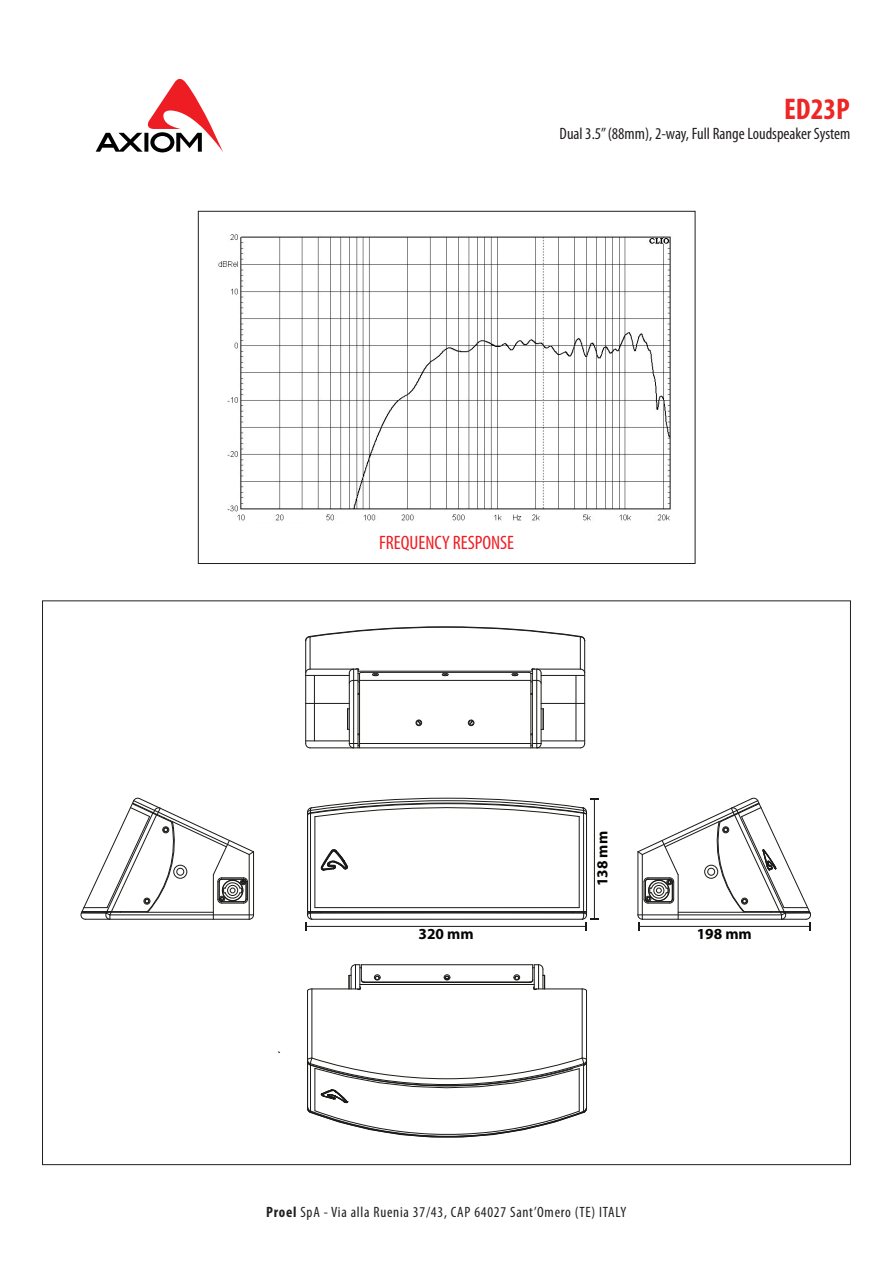
<style>
.page{position:relative;width:893px;height:1263px;background:#fff}
.page>*{position:absolute;margin:0;border:0;box-sizing:border-box;transform-origin:0 0}
.t1{font:700 condensed 30px "Myriad Pro";color:#ed2626}
.t2{font:condensed 19.5px "Myriad Pro";color:#ee1d23}
.t3{font:condensed 16.5px "Myriad Pro";color:#231f20}
.t4{font:700 15.45px "Myriad Pro";color:#040503}
.t5{font:condensed 15px "Myriad Pro";letter-spacing:.05em;color:#231f20}
.s1{font-weight:700}
</style>
<div class="page">
<svg style="left:96px;top:79px;width:127px;height:73px"></svg>
<hr style="left:307px;top:815px;width:1px;height:96px;background:#1a1a18">
<hr style="left:310px;top:813px;width:1px;height:98px;background:#1a1a18">
<hr style="left:315px;top:817px;width:1px;height:90px;background:#1a1a18">
<hr style="left:579px;top:816px;width:1px;height:91px;background:#1a1a18">
<hr style="left:583px;top:813px;width:1px;height:98px;background:#1a1a18">
<hr style="left:586px;top:815px;width:1px;height:96px;background:#1a1a18">
<svg style="left:321px;top:849px;width:27px;height:22px"></svg>
<hr style="left:307px;top:991px;width:1px;height:117px;background:#1a1a18">
<hr style="left:312px;top:989px;width:1px;height:69px;background:#1a1a18">
<hr style="left:534px;top:989px;width:48px;height:1px;background:#1a1a18">
<hr style="left:312px;top:989px;width:48px;height:1px;background:#1a1a18">
<hr style="left:360px;top:984px;width:174px;height:1px;background:#1a1a18">
<hr style="left:364px;top:982px;width:166px;height:1px;background:#1a1a18">
<hr style="left:361px;top:964px;width:172px;height:1px;background:#1a1a18">
<hr style="left:582px;top:989px;width:1px;height:69px;background:#1a1a18">
<hr style="left:586px;top:991px;width:1px;height:70px;background:#1a1a18">
<svg style="left:374px;top:974px;width:6px;height:6px"></svg>
<svg style="left:514px;top:974px;width:6px;height:6px"></svg>
<svg style="left:444px;top:974px;width:6px;height:6px"></svg>
<svg style="left:307px;top:1058px;width:280px;height:80px"></svg>
<svg style="left:349px;top:964px;width:16px;height:26px"></svg>
<svg style="left:530px;top:964px;width:15px;height:26px"></svg>
<hr style="left:85px;top:919px;width:164px;height:1px;background:#1a1a18">
<svg style="left:80px;top:797px;width:174px;height:122px"></svg>
<hr style="left:305px;top:641px;width:1px;height:102px;background:#1a1a18">
<hr style="left:310px;top:637px;width:1px;height:32px;background:#1a1a18">
<hr style="left:314px;top:675px;width:1px;height:66px;background:#1a1a18">
<hr style="left:349px;top:673px;width:1px;height:70px;background:#1a1a18">
<hr style="left:353px;top:669px;width:1px;height:79px;background:#1a1a18">
<hr style="left:358px;top:669px;width:1px;height:79px;background:#1a1a18">
<hr style="left:359px;top:673px;width:1px;height:75px;background:#1a1a18">
<hr style="left:310px;top:748px;width:270px;height:1px;background:#1a1a18">
<hr style="left:360px;top:743px;width:171px;height:1px;background:#1a1a18">
<hr style="left:306px;top:741px;width:43px;height:1px;background:#1a1a18">
<hr style="left:541px;top:741px;width:44px;height:1px;background:#1a1a18">
<hr style="left:306px;top:703px;width:43px;height:1px;background:#1a1a18">
<hr style="left:541px;top:703px;width:44px;height:1px;background:#1a1a18">
<hr style="left:360px;top:680px;width:171px;height:1px;background:#1a1a18">
<hr style="left:306px;top:675px;width:43px;height:1px;background:#1a1a18">
<hr style="left:541px;top:675px;width:44px;height:1px;background:#1a1a18">
<hr style="left:362px;top:672px;width:166px;height:1px;background:#1a1a18">
<hr style="left:358px;top:671px;width:174px;height:1px;background:#1a1a18">
<hr style="left:310px;top:669px;width:48px;height:1px;background:#1a1a18">
<hr style="left:532px;top:669px;width:48px;height:1px;background:#1a1a18">
<hr style="left:531px;top:673px;width:1px;height:75px;background:#1a1a18">
<hr style="left:532px;top:669px;width:1px;height:79px;background:#1a1a18">
<hr style="left:536px;top:669px;width:1px;height:79px;background:#1a1a18">
<hr style="left:541px;top:673px;width:1px;height:70px;background:#1a1a18">
<hr style="left:576px;top:675px;width:1px;height:66px;background:#1a1a18">
<hr style="left:580px;top:637px;width:1px;height:32px;background:#1a1a18">
<hr style="left:584px;top:641px;width:1px;height:102px;background:#1a1a18">
<svg style="left:531px;top:743px;width:10px;height:5px"></svg>
<svg style="left:349px;top:743px;width:10px;height:5px"></svg>
<svg style="left:305px;top:743px;width:5px;height:5px"></svg>
<svg style="left:531px;top:680px;width:10px;height:3px"></svg>
<svg style="left:349px;top:680px;width:10px;height:3px"></svg>
<svg style="left:512px;top:673px;width:6px;height:3px"></svg>
<svg style="left:372px;top:673px;width:7px;height:3px"></svg>
<svg style="left:442px;top:673px;width:6px;height:3px"></svg>
<svg style="left:305px;top:627px;width:280px;height:14px"></svg>
<svg style="left:528px;top:668px;width:13px;height:6px"></svg>
<svg style="left:349px;top:668px;width:13px;height:6px"></svg>
<svg style="left:305px;top:669px;width:5px;height:4px"></svg>
<svg style="left:541px;top:708px;width:3px;height:22px"></svg>
<svg style="left:347px;top:708px;width:2px;height:22px"></svg>
<svg style="left:468px;top:720px;width:6px;height:6px"></svg>
<svg style="left:416px;top:720px;width:6px;height:6px"></svg>
<svg style="left:638px;top:797px;width:173px;height:134px"></svg>
<hr style="left:594px;top:799px;width:1px;height:119px;background:#1a1a18">
<svg style="left:306px;top:907px;width:293px;height:24px"></svg>
<svg style="left:307px;top:798px;width:292px;height:19px"></svg>
<img style="left:218px;top:234px;width:453px;height:287px">
<h1 class="t1" style="left:784px;top:91px;width:67px">ED23P</h1>
<p class="t3" style="left:559px;top:124px;width:292px">Dual 3.5” (88mm), 2-way, Full Range Loudspeaker System</p>
<h2 class="t2" style="left:379px;top:531px;width:136px">FREQUENCY RESPONSE</h2>
<p class="t4" style="left:592px;top:886px;width:57px;rotate:-90deg">138 mm</p>
<p class="t4" style="left:419px;top:924px;width:57px">320 mm</p>
<p class="t4" style="left:697px;top:924px;width:57px">198 mm</p>
<p class="t5" style="left:266px;top:1203px;width:362px"><span class="s1">Proel</span> SpA - Via alla Ruenia 37/43, CAP 64027 Sant’Omero (TE) ITALY</p>
</div>
